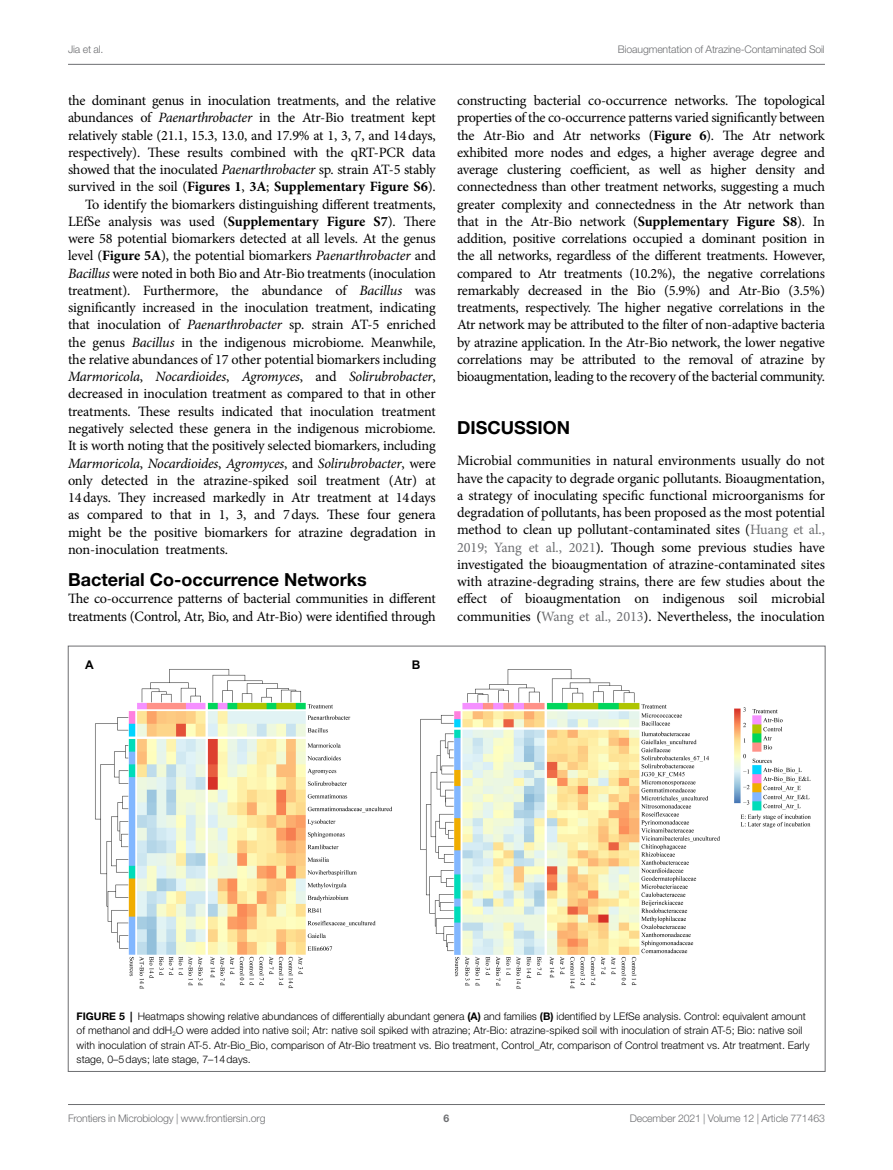
<style>
.page{position:relative;width:893px;height:1170px;background:#fff}
.page>*{position:absolute;margin:0;border:0;box-sizing:border-box;transform-origin:0 0}
.HEAD_2{font:700 18px "Helvetica Neue LT Std";color:#000}
.HEAD_1{font:700 18px "Helvetica Neue LT Std";color:#000}
.TEXT_FLUSH{font:14.25px/17.2px "Minion Pro";letter-spacing:-.015em;color:#000;text-align:justify}
.TEXT{font:14.25px/17.2px "Minion Pro";letter-spacing:-.01em;color:#000;text-align:justify}
.t1{font:700 12px "Arial";color:#000}
.FIG_LEG{font:300 10.5px/14.2px "Helvetica Neue LT Std";color:#000}
.t2{font:300 10.5px "Helvetica Neue LT Std";letter-spacing:-.015em;color:#6d6e71}
.t3{font:700 10.5px "Helvetica Neue LT Std";color:#6d6e71}
.s1{font-style:italic}
.s2{font-weight:700}
.s3{color:#6d6e71}
</style>
<div class="page">
<hr style="left:68px;top:64px;width:757px;height:1px;background:#6d6e71">
<hr style="left:68px;top:1104px;width:757px;height:1px;background:#6d6e71">
<img style="left:95px;top:669px;width:716px;height:320px">
<p class="t2" style="left:68px;top:42px;width:37px">Jia et al.</p>
<p class="t2" style="left:618px;top:42px;width:208px">Bioaugmentation of Atrazine-Contaminated Soil</p>
<p class="TEXT_FLUSH" style="left:68px;top:92px;width:369px">the dominant genus in inoculation treatments, and the relative abundances of <span class="s1">Paenarthrobacter</span> in the Atr-Bio treatment kept relatively stable (21.1, 15.3, 13.0, and 17.9% at 1, 3, 7, and 14days, respectively). These results combined with the qRT-PCR data showed that the inoculated <span class="s1">Paenarthrobacter</span> sp. strain AT-5 stably survived in the soil (<span class="s2">Figures 1</span>, <span class="s2">3A</span>; <span class="s2">Supplementary Figure S6</span>).</p>
<p class="TEXT" style="left:68px;top:195px;width:369px;text-indent:17px">To identify the biomarkers distinguishing different treatments, LEfSe analysis was used (<span class="s2">Supplementary Figure S7</span>). There were 58 potential biomarkers detected at all levels. At the genus level (<span class="s2">Figure 5A</span>), the potential biomarkers <span class="s1">Paenarthrobacter</span> and <span class="s1">Bacillus</span> were noted in both Bio and Atr-Bio treatments (inoculation treatment). Furthermore, the abundance of <span class="s1">Bacillus</span> was significantly increased in the inoculation treatment, indicating that inoculation of <span class="s1">Paenarthrobacter</span> sp. strain AT-5 enriched the genus <span class="s1">Bacillus</span> in the indigenous microbiome. Meanwhile, the relative abundances of 17 other potential biomarkers including <span class="s1">Marmoricola</span>, <span class="s1">Nocardioides</span>, <span class="s1">Agromyces</span>, and <span class="s1">Solirubrobacter</span>, decreased in inoculation treatment as compared to that in other treatments. These results indicated that inoculation treatment negatively selected these genera in the indigenous microbiome.<br>It is worth noting that the positively selected biomarkers, including <span class="s1">Marmoricola</span>, <span class="s1">Nocardioides</span>, <span class="s1">Agromyces</span>, and <span class="s1">Solirubrobacter</span>, were only detected in the atrazine-spiked soil treatment (Atr) at 14days. They increased markedly in Atr treatment at 14days as compared to that in 1, 3, and 7days. These four genera might be the positive biomarkers for atrazine degradation in non-inoculation treatments.</p>
<p class="HEAD_2" style="left:68px;top:568px;width:300px">Bacterial Co-occurrence Networks</p>
<p class="TEXT_FLUSH" style="left:68px;top:590px;width:369px">The co-occurrence patterns of bacterial communities in different treatments (Control, Atr, Bio, and Atr-Bio) were identified through</p>
<p class="t1" style="left:85px;top:656px;width:10px">A</p>
<p class="t1" style="left:412px;top:656px;width:10px">B</p>
<p class="TEXT_FLUSH" style="left:457px;top:92px;width:369px">constructing bacterial co-occurrence networks. The topological properties of the co-occurrence patterns varied significantly between the Atr-Bio and Atr networks (<span class="s2">Figure 6</span>). The Atr network exhibited more nodes and edges, a higher average degree and average clustering coefficient, as well as higher density and connectedness than other treatment networks, suggesting a much greater complexity and connectedness in the Atr network than that in the Atr-Bio network (<span class="s2">Supplementary Figure S8</span>). In addition, positive correlations occupied a dominant position in the all networks, regardless of the different treatments. However, compared to Atr treatments (10.2%), the negative correlations remarkably decreased in the Bio (5.9%) and Atr-Bio (3.5%) treatments, respectively. The higher negative correlations in the Atr network may be attributed to the filter of non-adaptive bacteria by atrazine application. In the Atr-Bio network, the lower negative correlations may be attributed to the removal of atrazine by bioaugmentation, leading to the recovery of the bacterial community.</p>
<p class="HEAD_1" style="left:457px;top:416px;width:115px">DISCUSSION</p>
<p class="TEXT_FLUSH" style="left:457px;top:452px;width:369px">Microbial communities in natural environments usually do not have the capacity to degrade organic pollutants. Bioaugmentation, a strategy of inoculating specific functional microorganisms for degradation of pollutants, has been proposed as the most potential method to clean up pollutant-contaminated sites (<span class="s3">Huang et al., 2019; Yang et al., 2021</span>). Though some previous studies have investigated the bioaugmentation of atrazine-contaminated sites with atrazine-degrading strains, there are few studies about the effect of bioaugmentation on indigenous soil microbial communities (<span class="s3">Wang et al., 2013</span>). Nevertheless, the inoculation</p>
<p class="FIG_LEG" style="left:77px;top:1009px;width:734px"><span class="s2">FIGURE 5 |</span> Heatmaps showing relative abundances of differentially abundant genera <span class="s2">(A)</span> and families <span class="s2">(B)</span> identified by LEfSe analysis. Control: equivalent amount of methanol and ddH<sub>2</sub>O were added into native soil; Atr: native soil spiked with atrazine; Atr-Bio: atrazine-spiked soil with inoculation of strain AT-5; Bio: native soil with inoculation of strain AT-5. Atr-Bio_Bio, comparison of Atr-Bio treatment vs. Bio treatment, Control_Atr, comparison of Control treatment vs. Atr treatment. Early stage, 0–5days; late stage, 7–14days.</p>
<p class="t2" style="left:68px;top:1111px;width:199px">Frontiers in Microbiology | www.frontiersin.org</p>
<p class="t3" style="left:444px;top:1111px;width:7px">6</p>
<p class="t2" style="left:630px;top:1111px;width:197px">December 2021 | Volume 12 | Article 771463</p>
</div>
